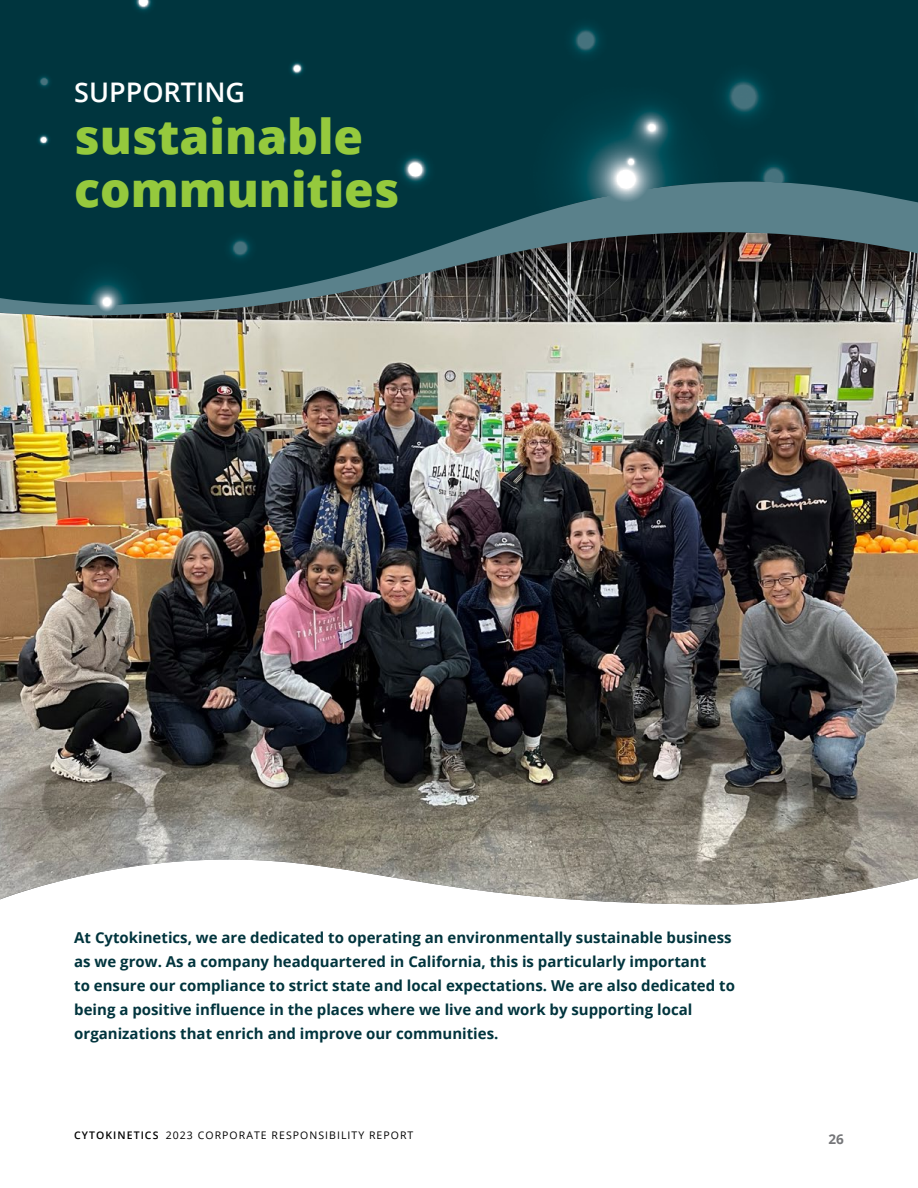
<style>
.page{position:relative;width:918px;height:1188px;background:#fff}
.page>*{position:absolute;margin:0;border:0;box-sizing:border-box;transform-origin:0 0}
.t1{font:800 48px/52.5px "Open Sans";color:#95c93d}
.t2{font:600 27px "Open Sans";color:#fff}
.t3{font:700 15px/24px "Open Sans";color:#00343d}
.t4{font:700 13.5px "Open Sans";color:#757679}
.t5{font:10.5px "Open Sans";letter-spacing:.1em;color:#000}
.s1{font-weight:600}
</style>
<div class="page">
<img style="left:0;top:334px;width:918px;height:570px">
<svg style="left:0;top:315px;width:918px;height:19px;background:#adab9f"></svg>
<img style="left:0;top:0;width:918px;height:315px">
<h2 class="t2" style="left:74px;top:73px;width:172px">SUPPORTING</h2>
<h1 class="t1" style="left:74px;top:108px;width:327px">sustainable communities</h1>
<p class="t3" style="left:74px;top:925px;width:662px">At Cytokinetics, we are dedicated to operating an environmentally sustainable business as we grow. As a company headquartered in California, this is particularly important<br>to ensure our compliance to strict state and local expectations. We are also dedicated to being a positive influence in the places where we live and work by supporting local organizations that enrich and improve our communities.</p>
<p class="t5" style="left:74px;top:1128px;width:341px"><span class="s1">CYTOKINETICS</span> 2023 CORPORATE RESPONSIBILITY REPORT</p>
<p class="t4" style="left:828px;top:1130px;width:17px">26</p>
</div>
